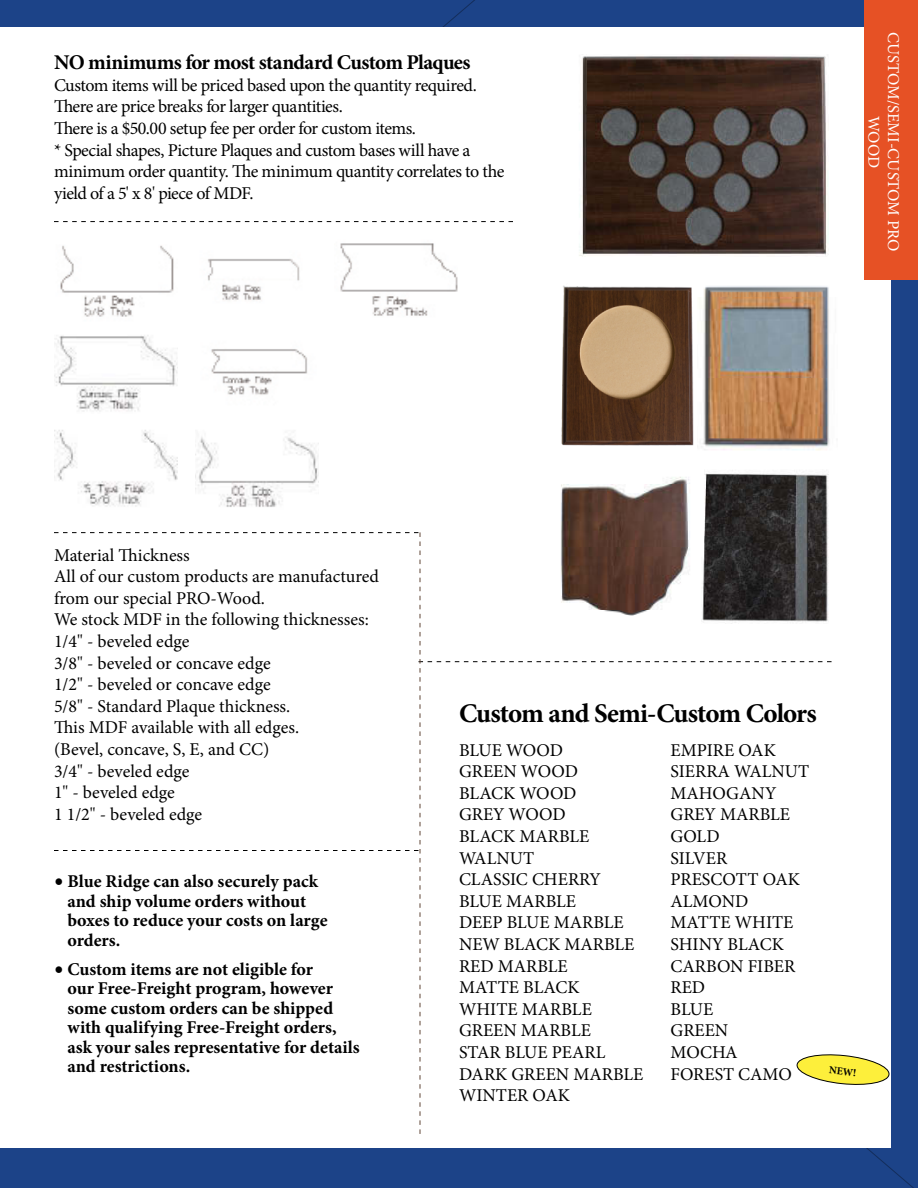
<style>
.page{position:relative;width:918px;height:1188px;background:#1c4388}
.page>*{position:absolute;margin:0;border:0;box-sizing:border-box;transform-origin:0 0}
.t1{font:700 27px "Minion Pro";letter-spacing:-.035em;color:#000}
.t2{font:700 21px "Minion Pro";letter-spacing:-.035em;color:#000}
.t3{font:18px/21.6px "Minion Pro";letter-spacing:-.005em;color:#000}
.t4{font:18px/21.6px "Minion Pro";letter-spacing:-.025em;color:#000}
.t5{font:700 18px/19.5px "Minion Pro";color:#000}
.t6{font:16.5px/19.8px "Minion Pro";letter-spacing:-.01em;color:#fff;text-align:center}
.t7{font:700 10.65px "Minion Pro";color:#000}
.s1{font-size:24px}
</style>
<div class="page">
<div style="left:0;top:27px;width:891px;height:1121px;background:#fff"></div>
<img style="left:579px;top:56px;width:248px;height:201px">
<img style="left:704px;top:470px;width:125px;height:62px">
<div style="left:864px;top:0;width:54px;height:280px;background:#e65125"></div>
<img style="left:60px;top:245px;width:114px;height:72px">
<img style="left:54px;top:335px;width:123px;height:77px">
<img style="left:54px;top:430px;width:123px;height:77px">
<img style="left:195px;top:437px;width:124px;height:70px">
<img style="left:340px;top:243px;width:117px;height:73px">
<img style="left:211px;top:349px;width:97px;height:46px">
<img style="left:207px;top:258px;width:93px;height:42px">
<img style="left:561px;top:285px;width:133px;height:161px">
<img style="left:701px;top:286px;width:129px;height:165px">
<img style="left:561px;top:477px;width:129px;height:55px">
<svg style="left:54px;top:221px;width:459px;height:1px"></svg>
<svg style="left:54px;top:532px;width:836px;height:602px"></svg>
<p class="t2" style="left:54px;top:48px;width:418px">NO minimums for most standard Custom Plaques</p>
<p class="t4" style="left:54px;top:74px;width:452px">Custom items will be priced based upon the quantity required.<br>There are price breaks for larger quantities.<br>There is a $50.00 setup fee per order for custom items.<br>* Special shapes, Picture Plaques and custom bases will have a minimum order quantity. The minimum quantity correlates to the yield of a 5' x 8' piece of MDF.</p>
<p class="t6" style="left:903px;top:32px;width:221px;rotate:90deg">CUSTOM/SEMI-CUSTOM PRO<br>WOOD</p>
<p class="t3" style="left:54px;top:544px;width:327px">Material Thickness<br>All of our custom products are manufactured from our special PRO-Wood.<br>We stock MDF in the following thicknesses:<br>1/4" - beveled edge<br>3/8" - beveled or concave edge<br>1/2" - beveled or concave edge<br>5/8" - Standard Plaque thickness.<br>This MDF available with all edges.<br>(Bevel, concave, S, E, and CC)<br>3/4" - beveled edge<br>1" - beveled edge<br>1 1/2" - beveled edge</p>
<p class="t5" style="left:67px;top:872px;width:262px;text-indent:-13px"><span class="s1">•</span> Blue Ridge can also securely pack and ship volume orders without boxes to reduce your costs on large orders.</p>
<p class="t5" style="left:67px;top:959px;width:294px;text-indent:-13px"><span class="s1">•</span> Custom items are not eligible for<br>our Free-Freight program, however some custom orders can be shipped with qualifying Free-Freight orders, ask your sales representative for details and restrictions.</p>
<h1 class="t1" style="left:459px;top:694px;width:359px">Custom and Semi-Custom Colors</h1>
<p class="t3" style="left:459px;top:739px;width:186px">BLUE WOOD<br>GREEN WOOD<br>BLACK WOOD<br>GREY WOOD<br>BLACK MARBLE<br>WALNUT<br>CLASSIC CHERRY<br>BLUE MARBLE<br>DEEP BLUE MARBLE<br>NEW BLACK MARBLE<br>RED MARBLE<br>MATTE BLACK<br>WHITE MARBLE<br>GREEN MARBLE<br>STAR BLUE PEARL<br>DARK GREEN MARBLE<br>WINTER OAK</p>
<p class="t3" style="left:670px;top:739px;width:140px">EMPIRE OAK<br>SIERRA WALNUT<br>MAHOGANY<br>GREY MARBLE<br>GOLD<br>SILVER<br>PRESCOTT OAK<br>ALMOND<br>MATTE WHITE<br>SHINY BLACK<br>CARBON FIBER<br>RED<br>BLUE<br>GREEN<br>MOCHA<br>FOREST CAMO</p>
<p class="t7" style="left:830px;top:1062px;width:29px;rotate:6deg">NEW!</p>
</div>
